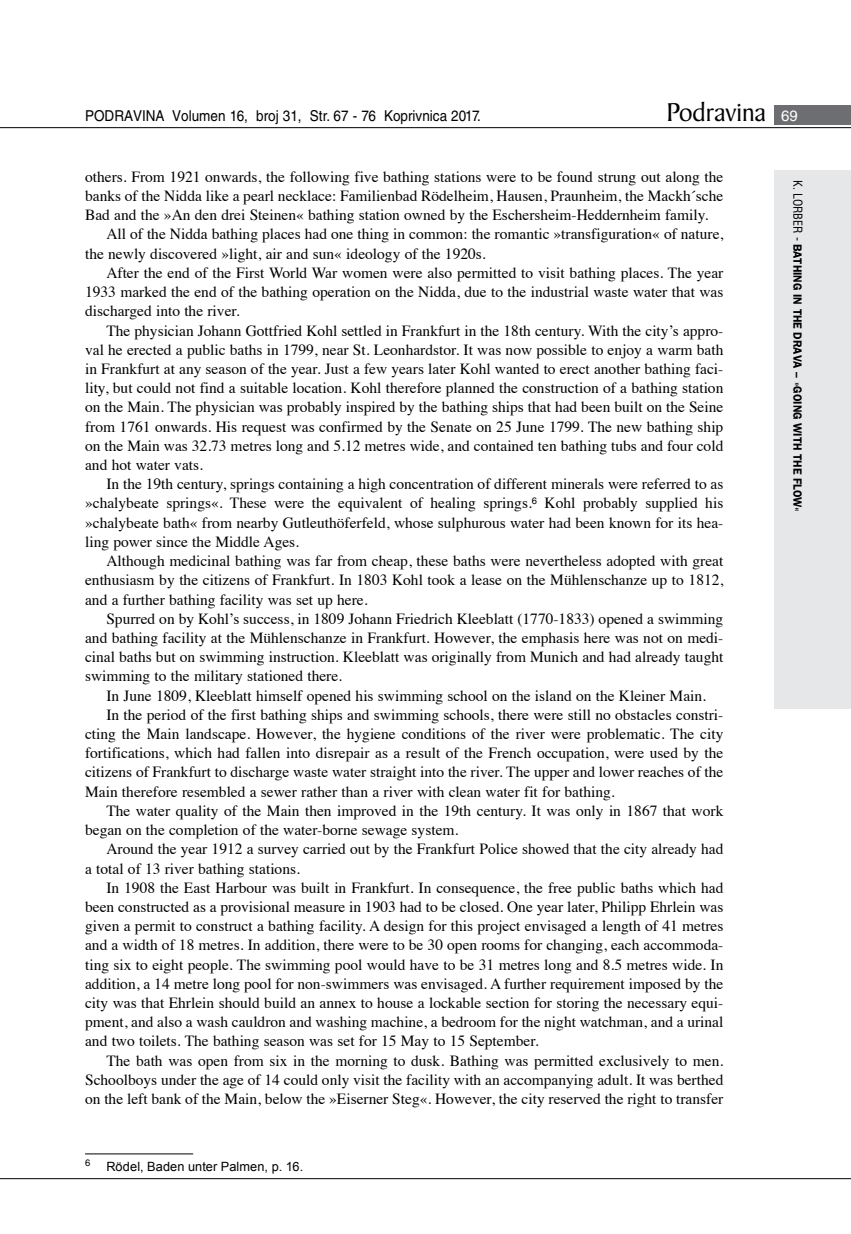
<style>
.page{position:relative;width:851px;height:1234px;background:#fff}
.page>*{position:absolute;margin:0;border:0;box-sizing:border-box;transform-origin:0 0}
.t1{font:27.6px "Baker Signet BT";color:#000}
.t2{font:15.45px "Times";color:#000}
.t3{font:15px "Helvetica LT Skin 29";color:#000;scale:.9 1}
.t4{font:12.75px "Arial";letter-spacing:.01em;color:#000}
.t5{font:600 12px "ITC Franklin Gothic Skin 29";letter-spacing:-.005em;color:#000;scale:.95 1}
.t6{font:9.45px "Helvetica LT Skin 29";color:#000}
.s1{font-family:"Helvetica LT Skin 29";font-size:15px;color:#fff}
.s2{font-family:"Helvetica LT Skin 29";font-weight:400;font-stretch:condensed}
</style>
<div class="page">
<div style="left:774px;top:170px;width:76px;height:538px;background:#e6e7e8"></div>
<div style="left:774px;top:105px;width:76px;height:19px;background:#6d6e71"></div>
<hr style="left:0;top:127px;width:850px;height:1px;background:#000">
<hr style="left:0;top:1177px;width:850px;height:1px;background:#000">
<hr style="left:85px;top:1153px;width:108px;height:1px;background:#000">
<p class="t3" style="left:85px;top:107px;width:441px">PODRAVINA Volumen 16, broj 31, Str. 67 - 76 Koprivnica 2017.</p>
<h1 class="t1" style="left:666px;top:95px;width:133px">Podravina <span class="s1">69</span></h1>
<p class="t2" style="left:85px;top:162px;width:639px">others. From 1921 onwards, the following five bathing stations were to be found strung out along the</p>
<p class="t2" style="left:85px;top:181px;width:639px">banks of the Nidda like a pearl necklace: Familienbad Rödelheim, Hausen, Praunheim, the Mackh´sche</p>
<p class="t2" style="left:85px;top:200px;width:624px">Bad and the »An den drei Steinen« bathing station owned by the Eschersheim-Heddernheim family.</p>
<p class="t2" style="left:106px;top:220px;width:618px">All of the Nidda bathing places had one thing in common: the romantic »transfiguration« of nature,</p>
<p class="t2" style="left:85px;top:239px;width:402px">the newly discovered »light, air and sun« ideology of the 1920s.</p>
<p class="t2" style="left:106px;top:258px;width:618px">After the end of the First World War women were also permitted to visit bathing places. The year</p>
<p class="t2" style="left:85px;top:277px;width:639px">1933 marked the end of the bathing operation on the Nidda, due to the industrial waste water that was</p>
<p class="t2" style="left:85px;top:296px;width:156px">discharged into the river.</p>
<p class="t2" style="left:106px;top:316px;width:618px">The physician Johann Gottfried Kohl settled in Frankfurt in the 18th century. With the city’s appro-</p>
<p class="t2" style="left:85px;top:335px;width:639px">val he erected a public baths in 1799, near St. Leonhardstor. It was now possible to enjoy a warm bath</p>
<p class="t2" style="left:85px;top:354px;width:639px">in Frankfurt at any season of the year. Just a few years later Kohl wanted to erect another bathing faci-</p>
<p class="t2" style="left:85px;top:373px;width:639px">lity, but could not find a suitable location. Kohl therefore planned the construction of a bathing station</p>
<p class="t2" style="left:85px;top:392px;width:639px">on the Main. The physician was probably inspired by the bathing ships that had been built on the Seine</p>
<p class="t2" style="left:85px;top:412px;width:639px">from 1761 onwards. His request was confirmed by the Senate on 25 June 1799. The new bathing ship</p>
<p class="t2" style="left:85px;top:431px;width:639px">on the Main was 32.73 metres long and 5.12 metres wide, and contained ten bathing tubs and four cold</p>
<p class="t2" style="left:85px;top:450px;width:119px">and hot water vats.</p>
<p class="t2" style="left:106px;top:469px;width:618px">In the 19th century, springs containing a high concentration of different minerals were referred to as</p>
<p class="t2" style="left:85px;top:488px;width:639px">»chalybeate springs«. These were the equivalent of healing springs.<sup>6</sup> Kohl probably supplied his</p>
<p class="t2" style="left:85px;top:508px;width:639px">»chalybeate bath« from nearby Gutleuthöferfeld, whose sulphurous water had been known for its hea-</p>
<p class="t2" style="left:85px;top:527px;width:215px">ling power since the Middle Ages.</p>
<p class="t2" style="left:106px;top:546px;width:618px">Although medicinal bathing was far from cheap, these baths were nevertheless adopted with great</p>
<p class="t2" style="left:85px;top:565px;width:639px">enthusiasm by the citizens of Frankfurt. In 1803 Kohl took a lease on the Mühlenschanze up to 1812,</p>
<p class="t2" style="left:85px;top:584px;width:284px">and a further bathing facility was set up here.</p>
<p class="t2" style="left:106px;top:604px;width:618px">Spurred on by Kohl’s success, in 1809 Johann Friedrich Kleeblatt (1770-1833) opened a swimming</p>
<p class="t2" style="left:85px;top:623px;width:639px">and bathing facility at the Mühlenschanze in Frankfurt. However, the emphasis here was not on medi-</p>
<p class="t2" style="left:85px;top:642px;width:639px">cinal baths but on swimming instruction. Kleeblatt was originally from Munich and had already taught</p>
<p class="t2" style="left:85px;top:661px;width:258px">swimming to the military stationed there.</p>
<p class="t2" style="left:106px;top:680px;width:601px">In June 1809, Kleeblatt himself opened his swimming school on the island on the Kleiner Main.</p>
<p class="t2" style="left:106px;top:700px;width:618px">In the period of the first bathing ships and swimming schools, there were still no obstacles constri-</p>
<p class="t2" style="left:85px;top:719px;width:639px">cting the Main landscape. However, the hygiene conditions of the river were problematic. The city</p>
<p class="t2" style="left:85px;top:738px;width:639px">fortifications, which had fallen into disrepair as a result of the French occupation, were used by the</p>
<p class="t2" style="left:85px;top:757px;width:639px">citizens of Frankfurt to discharge waste water straight into the river. The upper and lower reaches of the</p>
<p class="t2" style="left:85px;top:776px;width:531px">Main therefore resembled a sewer rather than a river with clean water fit for bathing.</p>
<p class="t2" style="left:106px;top:796px;width:618px">The water quality of the Main then improved in the 19th century. It was only in 1867 that work</p>
<p class="t2" style="left:85px;top:815px;width:375px">began on the completion of the water-borne sewage system.</p>
<p class="t2" style="left:106px;top:834px;width:618px">Around the year 1912 a survey carried out by the Frankfurt Police showed that the city already had</p>
<p class="t2" style="left:85px;top:853px;width:216px">a total of 13 river bathing stations.</p>
<p class="t2" style="left:106px;top:872px;width:618px">In 1908 the East Harbour was built in Frankfurt. In consequence, the free public baths which had</p>
<p class="t2" style="left:85px;top:892px;width:639px">been constructed as a provisional measure in 1903 had to be closed. One year later, Philipp Ehrlein was</p>
<p class="t2" style="left:85px;top:911px;width:639px">given a permit to construct a bathing facility. A design for this project envisaged a length of 41 metres</p>
<p class="t2" style="left:85px;top:930px;width:639px">and a width of 18 metres. In addition, there were to be 30 open rooms for changing, each accommoda-</p>
<p class="t2" style="left:85px;top:949px;width:639px">ting six to eight people. The swimming pool would have to be 31 metres long and 8.5 metres wide. In</p>
<p class="t2" style="left:85px;top:968px;width:639px">addition, a 14 metre long pool for non-swimmers was envisaged. A further requirement imposed by the</p>
<p class="t2" style="left:85px;top:988px;width:639px">city was that Ehrlein should build an annex to house a lockable section for storing the necessary equi-</p>
<p class="t2" style="left:85px;top:1007px;width:639px">pment, and also a wash cauldron and washing machine, a bedroom for the night watchman, and a urinal</p>
<p class="t2" style="left:85px;top:1026px;width:455px">and two toilets. The bathing season was set for 15 May to 15 September.</p>
<p class="t2" style="left:106px;top:1045px;width:618px">The bath was open from six in the morning to dusk. Bathing was permitted exclusively to men.</p>
<p class="t2" style="left:85px;top:1064px;width:639px">Schoolboys under the age of 14 could only visit the facility with an accompanying adult. It was berthed</p>
<p class="t2" style="left:85px;top:1084px;width:639px">on the left bank of the Main, below the »Eiserner Steg«. However, the city reserved the right to transfer</p>
<p class="t6" style="left:85px;top:1157px;width:7px">6</p>
<p class="t4" style="left:106px;top:1157px;width:198px">Rödel, Baden unter Palmen, p. 16.</p>
<p class="t5" style="left:804px;top:180px;width:350px;rotate:90deg"><span class="s2">K. LORBER -</span> BATHING IN THE DRAVA – »GOING WITH THE FLOW«</p>
</div>
